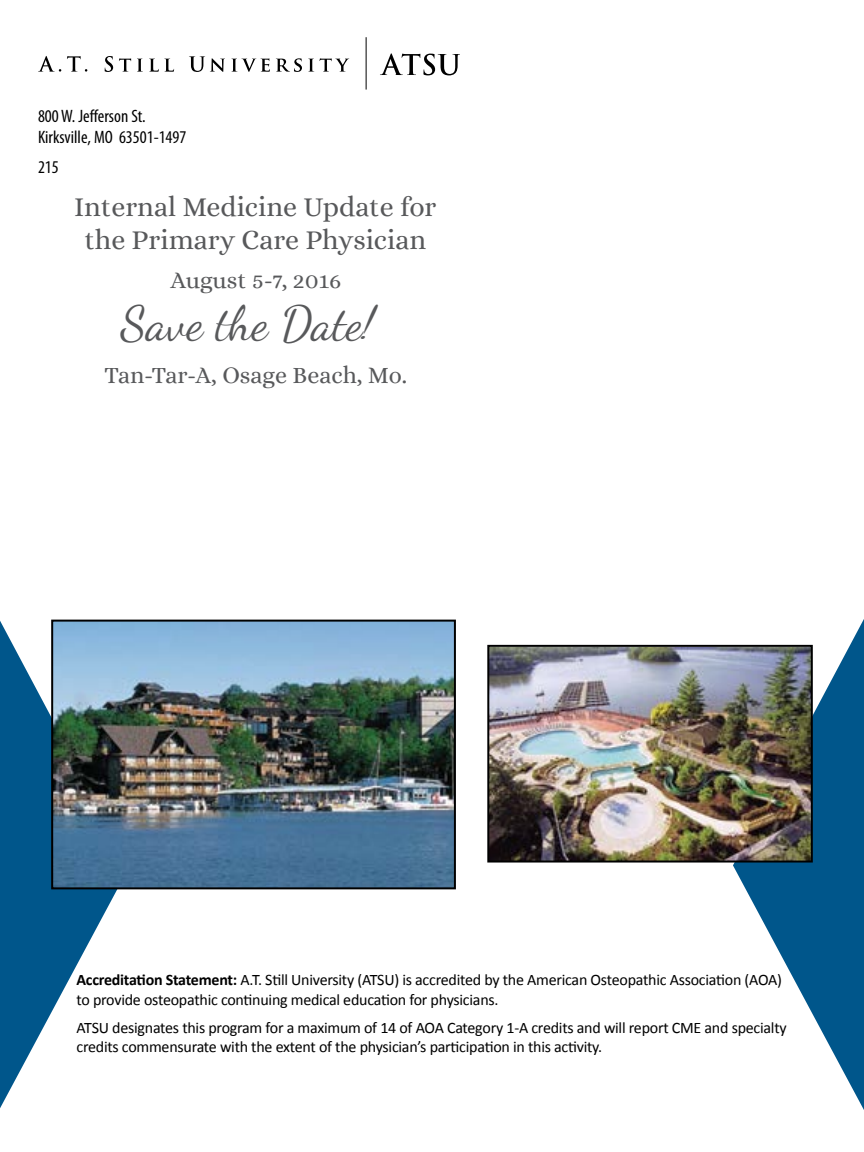
<style>
.page{position:relative;width:864px;height:1152px;background:#fff}
.page>*{position:absolute;margin:0;border:0;box-sizing:border-box;transform-origin:0 0}
.t1{font:48px "Dancing Script";color:#58595b}
.t2{font:28px/33.6px "Alice";color:#58595b;text-align:center}
.t3{font:24px "Alice";color:#58595b}
.t4{font:condensed 18px/21px "Myriad Pro";color:#000}
.t5{font:16px/19.2px "Calibri";letter-spacing:-.015em;color:#000}
.s1{font-weight:700}
</style>
<div class="page">
<svg style="left:733px;top:619px;width:131px;height:491px;fill:#00568b"></svg>
<svg style="left:0;top:621px;width:130px;height:487px;fill:#00568b"></svg>
<svg style="left:38px;top:56px;width:23px;height:16px"></svg>
<svg style="left:67px;top:56px;width:20px;height:16px"></svg>
<svg style="left:105px;top:56px;width:8px;height:16px"></svg>
<svg style="left:119px;top:58px;width:12px;height:14px"></svg>
<svg style="left:137px;top:59px;width:6px;height:13px"></svg>
<svg style="left:149px;top:59px;width:25px;height:13px"></svg>
<svg style="left:189px;top:56px;width:36px;height:16px"></svg>
<svg style="left:231px;top:58px;width:39px;height:14px"></svg>
<svg style="left:276px;top:58px;width:26px;height:14px"></svg>
<svg style="left:308px;top:59px;width:6px;height:13px"></svg>
<svg style="left:320px;top:58px;width:29px;height:14px"></svg>
<hr style="left:366px;top:37px;width:1px;height:53px;background:#000">
<svg style="left:380px;top:53px;width:80px;height:22px"></svg>
<img style="left:490px;top:648px;width:320px;height:212px">
<div style="left:487px;top:645px;width:326px;height:218px;border:2px solid #000"></div>
<img style="left:54px;top:623px;width:399px;height:263px">
<div style="left:51px;top:620px;width:405px;height:269px;border:2px solid #000"></div>
<p class="t4" style="left:38px;top:106px;width:150px">800 W. Jefferson St.<br>Kirksville, MO 63501-1497</p>
<p class="t4" style="left:38px;top:157px;width:22px">215</p>
<h2 class="t2" style="left:74px;top:190px;width:364px">Internal Medicine Update for the Primary Care Physician</h2>
<h3 class="t3" style="left:171px;top:267px;width:172px">August 5-7, 2016</h3>
<h1 class="t1" style="left:121px;top:295px;width:256px">Save the Date!</h1>
<h3 class="t3" style="left:105px;top:363px;width:304px">Tan-Tar-A, Osage Beach, Mo.</h3>
<p class="t5" style="left:76px;top:971px;width:707px"><span class="s1">Accreditation Statement:</span> A.T. Still University (ATSU) is accredited by the American Osteopathic Association (AOA) to provide osteopathic continuing medical education for physicians.</p>
<p class="t5" style="left:76px;top:1018px;width:712px">ATSU designates this program for a maximum of 14 of AOA Category 1-A credits and will report CME and specialty credits commensurate with the extent of the physician’s participation in this activity.</p>
</div>
